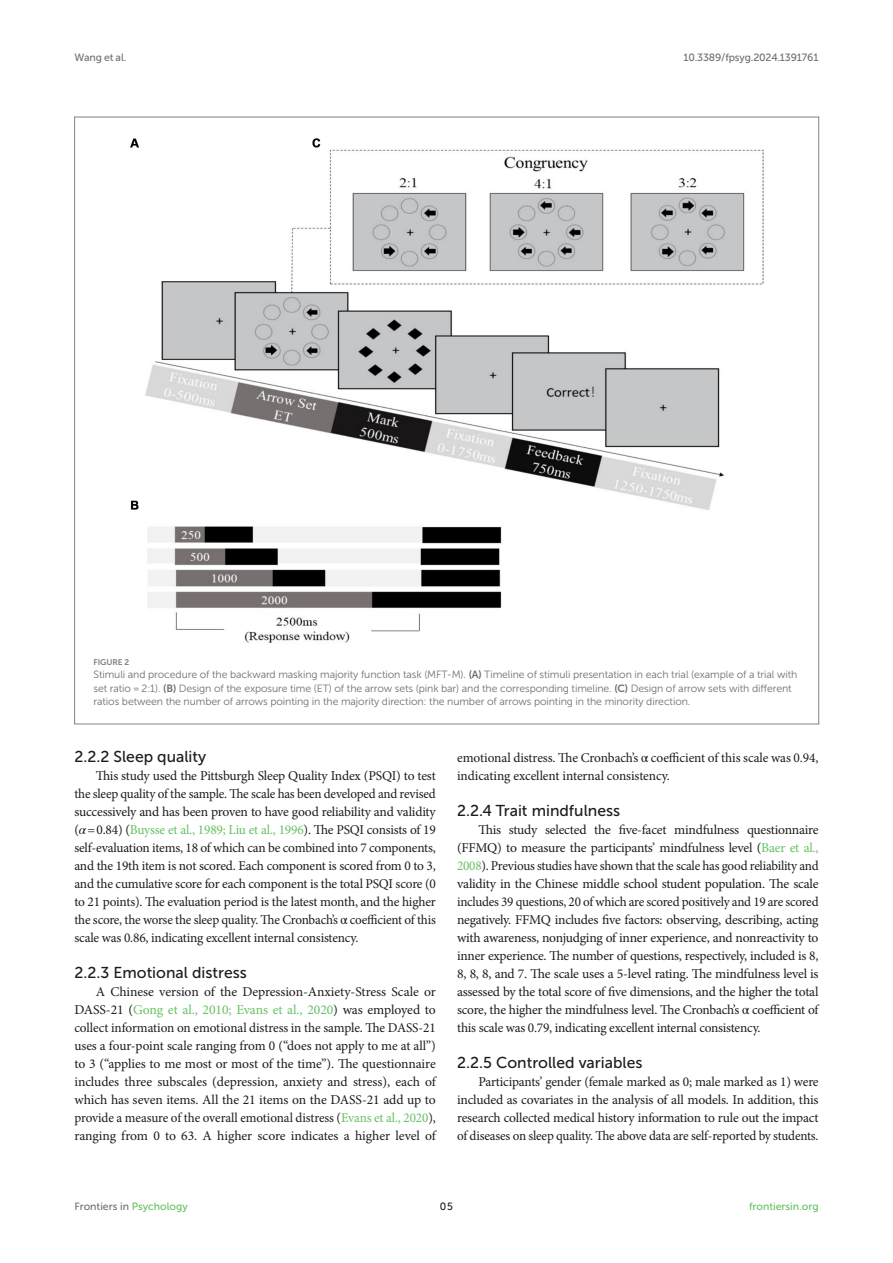
<style>
.page{position:relative;width:893px;height:1263px;background:#fff}
.page>*{position:absolute;margin:0;border:0;box-sizing:border-box;transform-origin:0 0}
.HEAD_3{font:15.75px "Museo Sans 500";color:#1b1c1b}
.TEXT_FLUSH{font:13.5px/18px "Minion Pro";letter-spacing:-.015em;color:#1b1c1b;text-align:justify}
.FIG_LEG{font:10.5px/13.5px "Museo Sans 300";letter-spacing:-.01em;color:#706f70}
.t1{font:10.5px "Museo Sans 500";letter-spacing:-.015em;color:#706f70}
.t2{font:10.5px "Museo Sans 500";color:#65c161}
.t3{font:10.5px "Museo Sans 500";color:#1b1c1b}
.FIG_HD{font:8.25px "Museo Sans 700";letter-spacing:-.01em;color:#7e7f7f}
.s1{font-family:"Museo Sans 700"}
.s2{font-family:"STIX General";font-style:italic}
.s3{color:#65c161}
.s4{font-family:"STIX General"}
</style>
<div class="page">
<img style="left:130px;top:138px;width:634px;height:505px">
<p class="t1" style="left:74px;top:51px;width:53px">Wang et al.</p>
<p class="t1" style="left:683px;top:51px;width:137px">10.3389/fpsyg.2024.1391761</p>
<p class="FIG_HD" style="left:94px;top:657px;width:37px">FIGURE 2</p>
<p class="FIG_LEG" style="left:94px;top:668px;width:705px">Stimuli and procedure of the backward masking majority function task (MFT-M). <span class="s1">(A)</span> Timeline of stimuli presentation in each trial (example of a trial with set ratio = 2:1). <span class="s1">(B)</span> Design of the exposure time (ET) of the arrow sets (pink bar) and the corresponding timeline. <span class="s1">(C)</span> Design of arrow sets with different ratios between the number of arrows pointing in the majority direction: the number of arrows pointing in the minority direction.</p>
<p class="HEAD_3" style="left:74px;top:748px;width:133px">2.2.2 Sleep quality</p>
<p class="TEXT_FLUSH" style="left:74px;top:767px;width:363px;text-indent:21px">This study used the Pittsburgh Sleep Quality Index (PSQI) to test the sleep quality of the sample. The scale has been developed and revised successively and has been proven to have good reliability and validity (<span class="s2">α</span>=0.84) (<span class="s3">Buysse et al., 1989; Liu et al., 1996</span>). The PSQI consists of 19 self-evaluation items, 18 of which can be combined into 7 components, and the 19th item is not scored. Each component is scored from 0 to 3, and the cumulative score for each component is the total PSQI score (0 to 21 points). The evaluation period is the latest month, and the higher the score, the worse the sleep quality. The Cronbach’s <span class="s4">α</span> coefficient of this scale was 0.86, indicating excellent internal consistency.</p>
<p class="HEAD_3" style="left:74px;top:964px;width:174px">2.2.3 Emotional distress</p>
<p class="TEXT_FLUSH" style="left:74px;top:983px;width:364px;text-indent:21px">A Chinese version of the Depression-Anxiety-Stress Scale or DASS-21 (<span class="s3">Gong et al., 2010; Evans et al., 2020</span>) was employed to collect information on emotional distress in the sample. The DASS-21 uses a four-point scale ranging from 0 (“does not apply to me at all”) to 3 (“applies to me most or most of the time”). The questionnaire includes three subscales (depression, anxiety and stress), each of which has seven items. All the 21 items on the DASS-21 add up to provide a measure of the overall emotional distress (<span class="s3">Evans et al., 2020</span>), ranging from 0 to 63. A higher score indicates a higher level of</p>
<p class="TEXT_FLUSH" style="left:457px;top:749px;width:363px">emotional distress. The Cronbach’s <span class="s4">α</span> coefficient of this scale was 0.94, indicating excellent internal consistency.</p>
<p class="HEAD_3" style="left:457px;top:802px;width:165px">2.2.4 Trait mindfulness</p>
<p class="TEXT_FLUSH" style="left:457px;top:821px;width:364px;text-indent:21px">This study selected the five-facet mindfulness questionnaire (FFMQ) to measure the participants’ mindfulness level (<span class="s3">Baer et al., 2008</span>). Previous studies have shown that the scale has good reliability and validity in the Chinese middle school student population. The scale includes 39 questions, 20 of which are scored positively and 19 are scored negatively. FFMQ includes five factors: observing, describing, acting with awareness, nonjudging of inner experience, and nonreactivity to inner experience. The number of questions, respectively, included is 8, 8, 8, 8, and 7. The scale uses a 5-level rating. The mindfulness level is assessed by the total score of five dimensions, and the higher the total score, the higher the mindfulness level. The Cronbach’s <span class="s4">α</span> coefficient of this scale was 0.79, indicating excellent internal consistency.</p>
<p class="HEAD_3" style="left:457px;top:1054px;width:187px">2.2.5 Controlled variables</p>
<p class="TEXT_FLUSH" style="left:457px;top:1073px;width:363px;text-indent:21px">Participants’ gender (female marked as 0; male marked as 1) were included as covariates in the analysis of all models. In addition, this research collected medical history information to rule out the impact of diseases on sleep quality. The above data are self-reported by students.</p>
<p class="t1" style="left:74px;top:1200px;width:115px">Frontiers in <span class="s3">Psychology</span></p>
<p class="t3" style="left:440px;top:1200px;width:14px">05</p>
<p class="t2" style="left:749px;top:1200px;width:71px">frontiersin.org</p>
</div>
